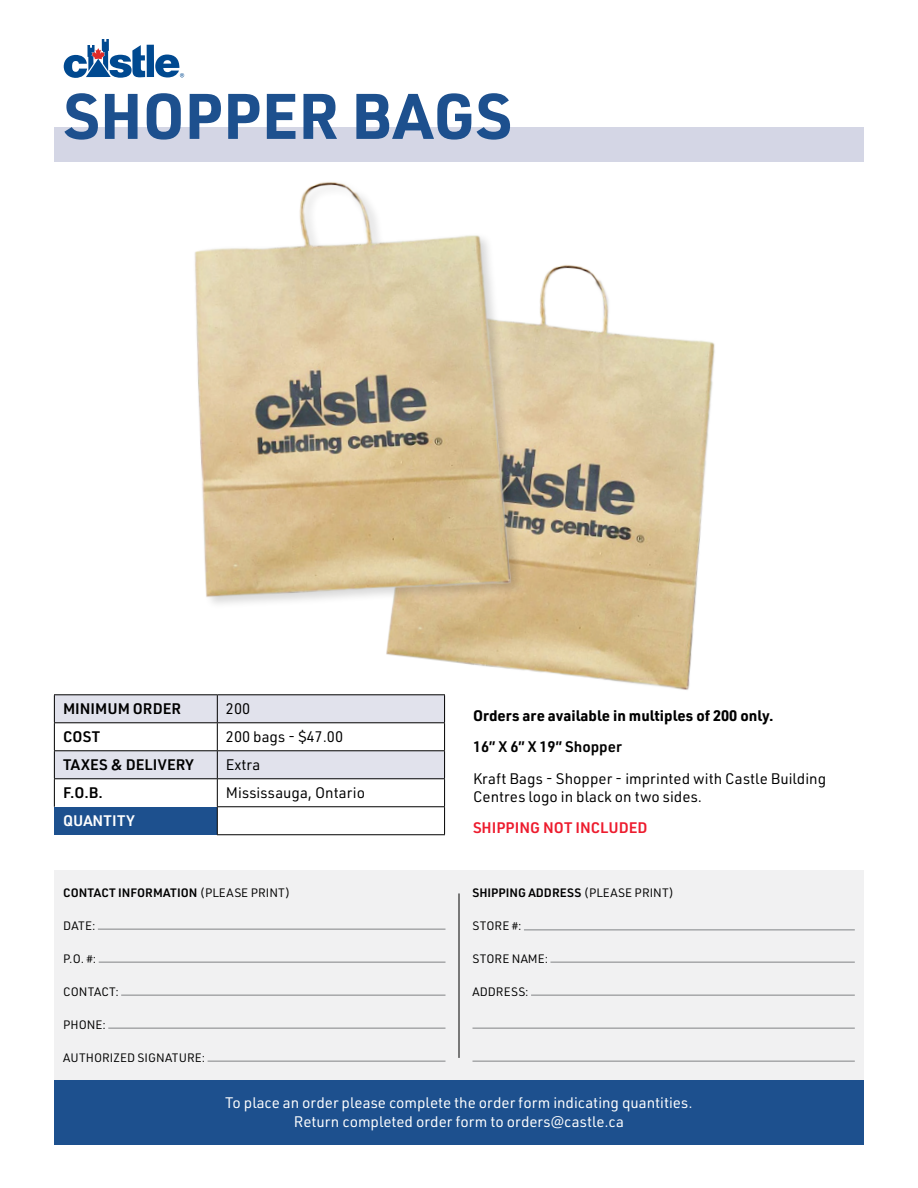
<style>
.page{position:relative;width:918px;height:1188px;background:#fff}
.page>*{position:absolute;margin:0;border:0;box-sizing:border-box;transform-origin:0 0}
.t1{font:700 63px "URWDIN";letter-spacing:.01em;color:#1d508e}
.t2{font:15px/18px "URWDIN";color:#000}
.t3{font:15px/19.5px "URWDIN";color:#fff;text-align:center}
.t4{font:600 15px "URWDIN";color:#000}
.t5{font:700 15px "URWDIN";color:#000}
.t6{font:600 15px "URWDIN";color:#ed1c2e}
.t7{font:600 15px "URWDIN";letter-spacing:.015em;color:#fff}
.t8{font:12px "URWDIN";color:#000}
.t9{font:600 12px "URWDIN";color:#000}
.s1{font-weight:400}
</style>
<div class="page">
<div style="left:54px;top:870px;width:810px;height:210px;background:#f1f1f2"></div>
<hr style="left:98px;top:929px;width:347px;height:1px;background:#808285">
<hr style="left:99px;top:962px;width:346px;height:1px;background:#808285">
<hr style="left:121px;top:995px;width:325px;height:1px;background:#808285">
<hr style="left:108px;top:1028px;width:337px;height:1px;background:#808285">
<hr style="left:208px;top:1061px;width:238px;height:1px;background:#808285">
<hr style="left:524px;top:930px;width:331px;height:1px;background:#808285">
<hr style="left:550px;top:962px;width:305px;height:1px;background:#808285">
<hr style="left:531px;top:995px;width:324px;height:1px;background:#808285">
<hr style="left:472px;top:1028px;width:383px;height:1px;background:#808285">
<hr style="left:472px;top:1061px;width:383px;height:1px;background:#808285">
<hr style="left:459px;top:893px;width:1px;height:165px;background:#000">
<div style="left:54px;top:1080px;width:810px;height:65px;background:#1d508e"></div>
<div style="left:147px;top:45px;width:7px;height:32px;background:#004990"></div>
<svg style="left:155px;top:55px;width:29px;height:23px"></svg>
<svg style="left:64px;top:39px;width:81px;height:39px"></svg>
<div style="left:54px;top:127px;width:810px;height:35px;background:#d4d6e5"></div>
<img style="left:386px;top:265px;width:329px;height:448px">
<img style="left:194px;top:182px;width:338px;height:438px">
<div style="left:54px;top:807px;width:163px;height:28px;background:#1d508e"></div>
<svg style="left:54px;top:695px;width:391px;height:139px"></svg>
<hr style="left:217px;top:834px;width:228px;height:1px;background:#000">
<hr style="left:54px;top:694px;width:163px;height:1px;background:#000">
<hr style="left:217px;top:694px;width:228px;height:1px;background:#000">
<hr style="left:217px;top:806px;width:228px;height:1px;background:#000">
<h1 class="t1" style="left:64px;top:73px;width:450px">SHOPPER BAGS</h1>
<p class="t4" style="left:63px;top:699px;width:120px">MINIMUM ORDER</p>
<p class="t2" style="left:226px;top:699px;width:26px">200</p>
<p class="t4" style="left:63px;top:727px;width:39px">COST</p>
<p class="t2" style="left:226px;top:727px;width:119px">200 bags - $47.00</p>
<p class="t4" style="left:63px;top:755px;width:132px">TAXES &amp; DELIVERY</p>
<p class="t2" style="left:226px;top:755px;width:36px">Extra</p>
<p class="t4" style="left:63px;top:783px;width:41px">F.O.B.</p>
<p class="t2" style="left:226px;top:783px;width:141px">Mississauga, Ontario</p>
<p class="t7" style="left:63px;top:811px;width:73px">QUANTITY</p>
<p class="t9" style="left:63px;top:884px;width:229px">CONTACT INFORMATION <span class="s1">(PLEASE PRINT)</span></p>
<p class="t8" style="left:63px;top:917px;width:34px">DATE:</p>
<p class="t8" style="left:63px;top:950px;width:35px">P.O. #:</p>
<p class="t8" style="left:63px;top:983px;width:57px">CONTACT:</p>
<p class="t8" style="left:63px;top:1016px;width:44px">PHONE:</p>
<p class="t8" style="left:63px;top:1049px;width:143px">AUTHORIZED SIGNATURE:</p>
<p class="t5" style="left:473px;top:705px;width:302px">Orders are available in multiples of 200 only.</p>
<p class="t4" style="left:473px;top:737px;width:150px">16” X 6” X 19” Shopper</p>
<p class="t2" style="left:473px;top:769px;width:355px">Kraft Bags - Shopper - imprinted with Castle Building<br>Centres logo in black on two sides.</p>
<p class="t6" style="left:473px;top:818px;width:176px">SHIPPING NOT INCLUDED</p>
<p class="t9" style="left:472px;top:884px;width:203px">SHIPPING ADDRESS <span class="s1">(PLEASE PRINT)</span></p>
<p class="t8" style="left:472px;top:917px;width:51px">STORE #:</p>
<p class="t8" style="left:472px;top:950px;width:77px">STORE NAME:</p>
<p class="t8" style="left:472px;top:983px;width:58px">ADDRESS:</p>
<p class="t3" style="left:225px;top:1092px;width:469px">To place an order please complete the order form indicating quantities.<br>Return completed order form to orders@castle.ca</p>
</div>
